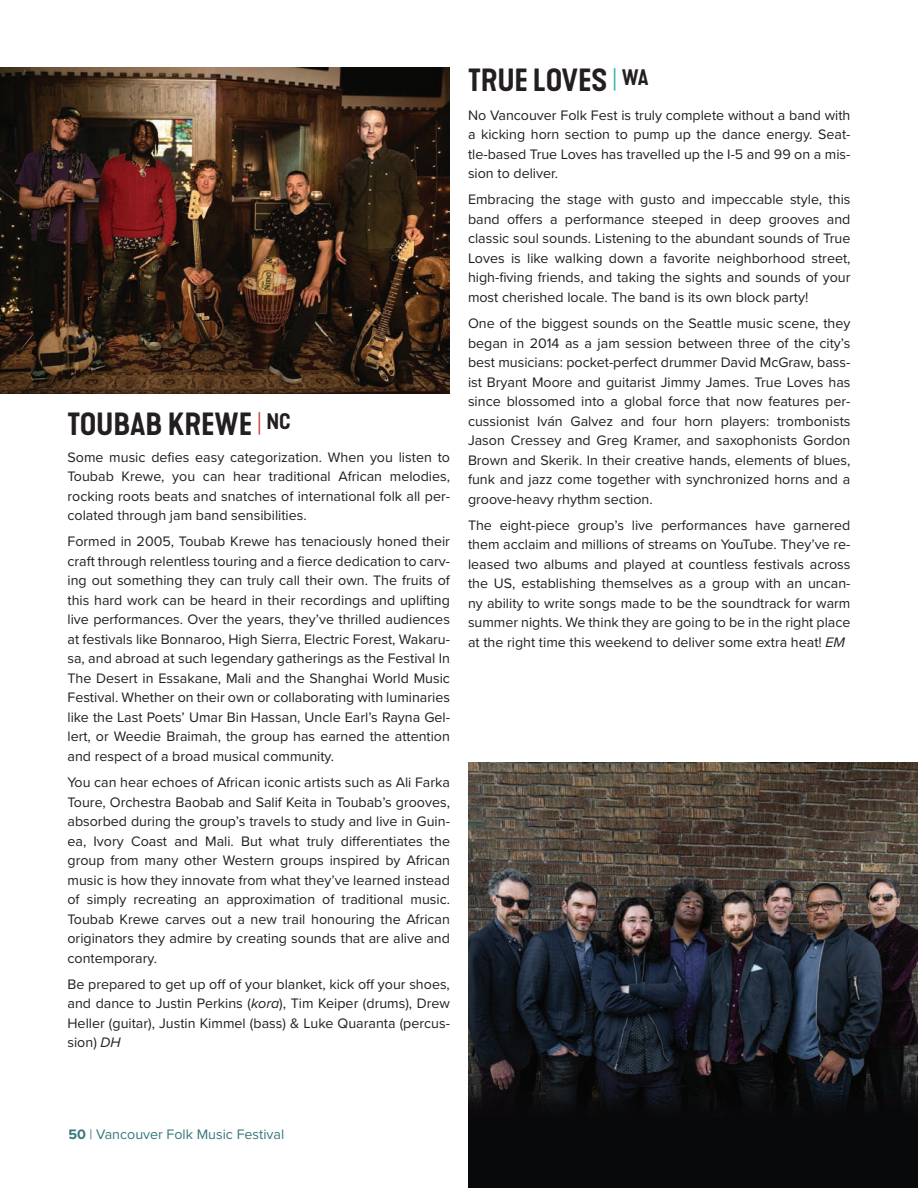
<style>
.page{position:relative;width:918px;height:1188px;background:#fff}
.page>*{position:absolute;margin:0;border:0;box-sizing:border-box;transform-origin:0 0}
.t1{font:600 expanded 30px "Kapra Neue";color:#231f20}
.t2{font:14.25px/19.5px "Proxima Nova";color:#231f20;text-align:justify}
.t3{font:14.25px "Proxima Nova";color:#37787d}
.s1{font-style:italic}
.s2{font-weight:700}
</style>
<div class="page">
<img style="left:0;top:68px;width:450px;height:326px">
<img style="left:468px;top:762px;width:450px;height:426px">
<h1 class="t1" style="left:68px;top:405px;width:225px">TOUBAB KREWE <sup>|</sup> <sup>NC</sup></h1>
<p class="t2" style="left:68px;top:447px;width:384px">Some music defies easy categorization. When you listen to Toubab Krewe, you can hear traditional African melodies, rocking roots beats and snatches of international folk all per&shy;colated through jam band sensibilities.</p>
<p class="t2" style="left:68px;top:531px;width:384px">Formed in 2005, Toubab Krewe has tenaciously honed their craft through relentless touring and a fierce dedication to carv&shy;ing out something they can truly call their own. The fruits of this hard work can be heard in their recordings and uplifting live performances. Over the years, they’ve thrilled audiences at festivals like Bonnaroo, High Sierra, Electric Forest, Wakaru&shy;sa, and abroad at such legendary gatherings as the Festival In The Desert in Essakane, Mali and the Shanghai World Music Festival. Whether on their own or collaborating with luminaries like the Last Poets’ Umar Bin Hassan, Uncle Earl’s Rayna Gel&shy;lert, or Weedie Braimah, the group has earned the attention and respect of a broad musical community.</p>
<p class="t2" style="left:68px;top:772px;width:384px">You can hear echoes of African iconic artists such as Ali Farka Toure, Orchestra Baobab and Salif Keita in Toubab’s grooves, absorbed during the group’s travels to study and live in Guin&shy;ea, Ivory Coast and Mali. But what truly differentiates the group from many other Western groups inspired by African music is how they innovate from what they’ve learned instead of simply recreating an approximation of traditional music.<br>Toubab Krewe carves out a new trail honouring the African originators they admire by creating sounds that are alive and contemporary.</p>
<p class="t2" style="left:68px;top:974px;width:384px">Be prepared to get up off of your blanket, kick off your shoes, and dance to Justin Perkins (<span class="s1">kora</span>), Tim Keiper (drums), Drew Heller (guitar), Justin Kimmel (bass) &amp; Luke Quaranta (percus&shy;sion) <span class="s1">DH</span></p>
<h1 class="t1" style="left:468px;top:61px;width:182px">TRUE LOVES <sup>|</sup> <sup>WA</sup></h1>
<p class="t2" style="left:468px;top:105px;width:384px">No Vancouver Folk Fest is truly complete without a band with a kicking horn section to pump up the dance energy. Seat&shy;tle-based True Loves has travelled up the I-5 and 99 on a mis&shy;sion to deliver.</p>
<p class="t2" style="left:468px;top:189px;width:384px">Embracing the stage with gusto and impeccable style, this band offers a performance steeped in deep grooves and classic soul sounds. Listening to the abundant sounds of True Loves is like walking down a favorite neighborhood street, high-fiving friends, and taking the sights and sounds of your most cherished locale. The band is its own block party!</p>
<p class="t2" style="left:468px;top:313px;width:384px">One of the biggest sounds on the Seattle music scene, they began in 2014 as a jam session between three of the city’s best musicians: pocket-perfect drummer David McGraw, bass&shy;ist Bryant Moore and guitarist Jimmy James. True Loves has since blossomed into a global force that now features per&shy;cussionist Iván Galvez and four horn players: trombonists Jason Cressey and Greg Kramer, and saxophonists Gordon Brown and Skerik. In their creative hands, elements of blues, funk and jazz come together with synchronized horns and a groove-heavy rhythm section.</p>
<p class="t2" style="left:468px;top:515px;width:384px">The eight-piece group’s live performances have garnered them acclaim and millions of streams on YouTube. They’ve re&shy;leased two albums and played at countless festivals across the US, establishing themselves as a group with an uncan&shy;ny ability to write songs made to be the soundtrack for warm summer nights. We think they are going to be in the right place at the right time this weekend to deliver some extra heat! <span class="s1">EM</span></p>
<p class="t3" style="left:68px;top:1123px;width:217px"><span class="s2">50</span> | Vancouver Folk Music Festival</p>
</div>
